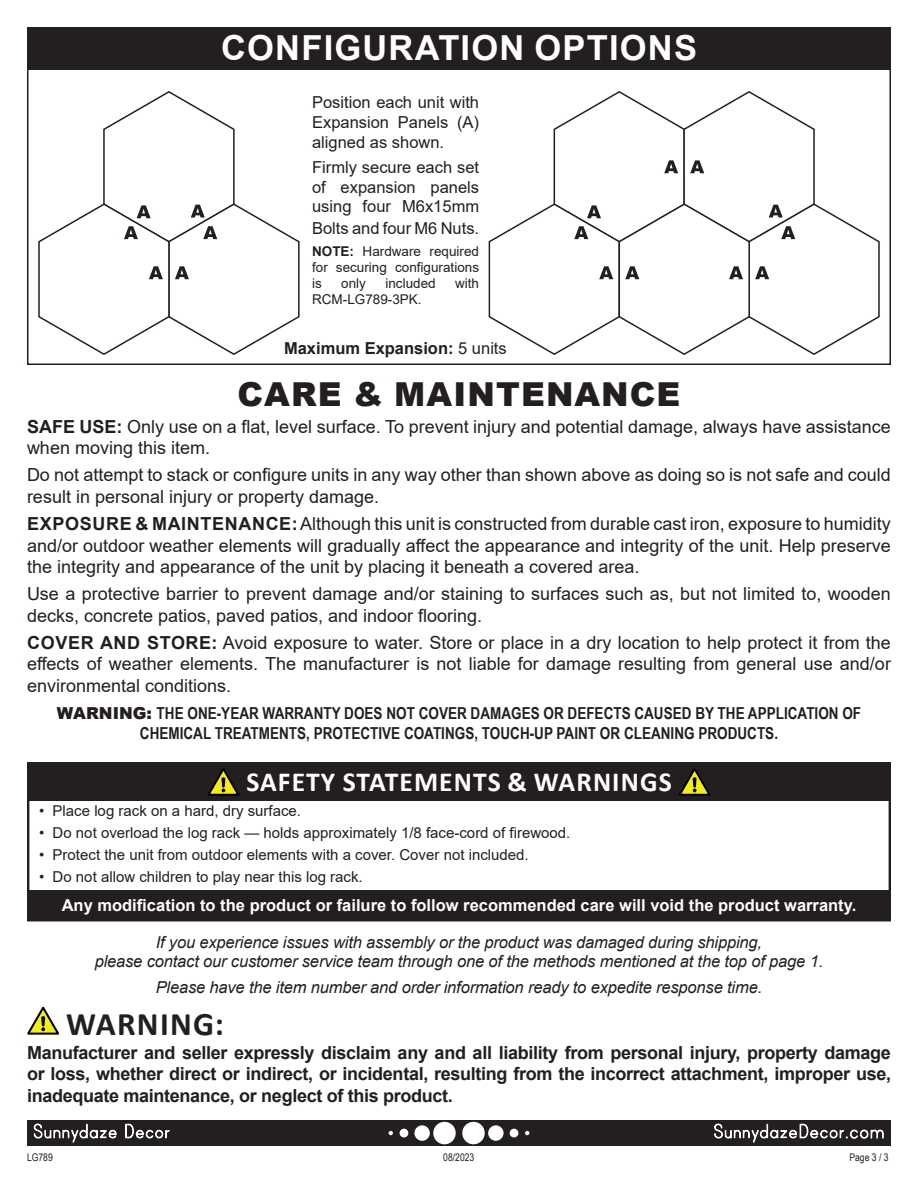
<style>
.page{position:relative;width:918px;height:1188px;background:#fff}
.page>*{position:absolute;margin:0;border:0;box-sizing:border-box;transform-origin:0 0}
.t1{font:700 34.5px "Arial";letter-spacing:.035em;color:#fff}
.t2{font:900 33px "Arial";letter-spacing:.035em;color:#231f20}
.t3{font:700 33px "Calibri";letter-spacing:.04em;color:#231f20}
.t4{font:700 27.6px "Calibri";letter-spacing:.04em;color:#fff}
.t5{font:18px/21.6px "Arial";color:#231f20}
.t6{font:700 18px/21.6px "Arial";letter-spacing:-.02em;color:#231f20;text-align:justify}
.t7{font:italic 16.5px/19.8px "Arial";letter-spacing:-.01em;color:#231f20;text-align:center}
.t8{font:700 16.5px/19.8px "Arial Narrow";color:#231f20;text-align:center}
.t9{font:16.5px/19.8px "Arial";color:#231f20;text-align:justify}
.t10{font:700 16.5px "Arial";color:#fff}
.t11{font:700 16.5px "Arial";color:#231f20}
.t12{font:15px "Arial";color:#231f20}
.t13{font:13.5px/16.2px "Arial";color:#231f20;text-align:justify}
.t14{font:10.5px "Arial Narrow";color:#231f20}
.s1{font-weight:700}
.s2{font-weight:400}
.s3{font-family:"Arial";font-weight:900}
</style>
<div class="page">
<div style="left:27px;top:1120px;width:864px;height:26px;background:#231f20"></div>
<div style="left:462px;top:1122px;width:23px;height:22px;background:#fff;border-radius:50%"></div>
<div style="left:488px;top:1125px;width:16px;height:16px;background:#fff;border-radius:50%"></div>
<div style="left:510px;top:1129px;width:8px;height:8px;background:#fff;border-radius:50%"></div>
<svg style="left:525px;top:1131px;width:4px;height:4px"></svg>
<div style="left:433px;top:1122px;width:23px;height:22px;background:#fff;border-radius:50%"></div>
<div style="left:414px;top:1125px;width:16px;height:16px;background:#fff;border-radius:50%"></div>
<div style="left:400px;top:1129px;width:8px;height:8px;background:#fff;border-radius:50%"></div>
<svg style="left:389px;top:1131px;width:4px;height:4px"></svg>
<svg style="left:34px;top:1123px;width:83px;height:20px"></svg>
<svg style="left:125px;top:1124px;width:45px;height:15px"></svg>
<svg style="left:714px;top:1123px;width:170px;height:20px"></svg>
<svg style="left:38px;top:91px;width:262px;height:264px"></svg>
<svg style="left:488px;top:91px;width:392px;height:264px"></svg>
<div style="left:27px;top:763px;width:864px;height:38px;background:#231f20"></div>
<svg style="left:207px;top:768px;width:32px;height:28px"></svg>
<svg style="left:679px;top:768px;width:32px;height:28px"></svg>
<div style="left:27px;top:890px;width:864px;height:31px;background:#231f20"></div>
<svg style="left:27px;top:1007px;width:32px;height:28px"></svg>
<div style="left:27px;top:27px;width:864px;height:43px;background:#231f20"></div>
<p class="t1" style="left:221px;top:23px;width:477px">CONFIGURATION OPTIONS</p>
<p class="t9" style="left:312px;top:92px;width:169px">Position each unit with Expansion Panels (A) aligned as shown.</p>
<p class="t9" style="left:312px;top:157px;width:169px">Firmly secure each set of expansion panels using four M6x15mm</p>
<p class="t9" style="left:312px;top:218px;width:169px">Bolts and four M6 Nuts.</p>
<p class="t13" style="left:312px;top:243px;width:169px"><span class="s1">NOTE:</span> Hardware required for securing configurations is</p>
<p class="t13" style="left:341px;top:275px;width:26px">only</p>
<p class="t13" style="left:385px;top:275px;width:52px">included</p>
<p class="t13" style="left:455px;top:275px;width:26px">with</p>
<p class="t13" style="left:312px;top:291px;width:111px">RCM-LG789-3PK.</p>
<p class="t11" style="left:284px;top:337px;width:224px">Maximum Expansion: <span class="s2">5 units</span></p>
<p class="t2" style="left:237px;top:370px;width:445px">CARE &amp; MAINTENANCE</p>
<p class="t5" style="left:27px;top:416px;width:865px"><span class="s1">SAFE USE:</span> Only use on a flat, level surface. To prevent injury and potential damage, always have assistance when moving this item.</p>
<p class="t5" style="left:27px;top:464px;width:865px">Do not attempt to stack or configure units in any way other than shown above as doing so is not safe and could result in personal injury or property damage.</p>
<p class="t5" style="left:27px;top:513px;width:865px;text-align:justify"><span class="s1">EXPOSURE &amp; MAINTENANCE:</span> Although this unit is constructed from durable cast iron, exposure to humidity and/or outdoor weather elements will gradually affect the appearance and integrity of the unit. Help preserve the integrity and appearance of the unit by placing it beneath a covered area.</p>
<p class="t5" style="left:27px;top:583px;width:865px">Use a protective barrier to prevent damage and/or staining to surfaces such as, but not limited to, wooden decks, concrete patios, paved patios, and indoor flooring.</p>
<p class="t5" style="left:27px;top:632px;width:865px;text-align:justify"><span class="s1">COVER AND STORE:</span> Avoid exposure to water. Store or place in a dry location to help protect it from the effects of weather elements. The manufacturer is not liable for damage resulting from general use and/or environmental conditions.</p>
<p class="t8" style="left:57px;top:703px;width:806px"><span class="s3">WARNING:</span> THE ONE-YEAR WARRANTY DOES NOT COVER DAMAGES OR DEFECTS CAUSED BY THE APPLICATION OF<br>CHEMICAL TREATMENTS, PROTECTIVE COATINGS, TOUCH-UP PAINT OR CLEANING PRODUCTS.</p>
<p class="t4" style="left:246px;top:763px;width:427px">SAFETY STATEMENTS &amp; WARNINGS</p>
<p class="t12" style="left:39px;top:800px;width:263px">• Place log rack on a hard, dry surface.</p>
<p class="t12" style="left:39px;top:823px;width:533px">• Do not overload the log rack — holds approximately 1/8 face-cord of firewood.</p>
<p class="t12" style="left:39px;top:845px;width:491px">• Protect the unit from outdoor elements with a cover. Cover not included.</p>
<p class="t12" style="left:39px;top:867px;width:325px">• Do not allow children to play near this log rack.</p>
<p class="t10" style="left:62px;top:894px;width:796px">Any modification to the product or failure to follow recommended care will void the product warranty.</p>
<p class="t7" style="left:95px;top:932px;width:730px">If you experience issues with assembly or the product was damaged during shipping,<br>please contact our customer service team through one of the methods mentioned at the top of page 1.</p>
<p class="t7" style="left:156px;top:977px;width:608px">Please have the item number and order information ready to expedite response time.</p>
<p class="t3" style="left:66px;top:1000px;width:159px">WARNING:</p>
<p class="t6" style="left:27px;top:1042px;width:866px">Manufacturer and seller expressly disclaim any and all liability from personal injury, property damage or loss, whether direct or indirect, or incidental, resulting from the incorrect attachment, improper use, inadequate maintenance, or neglect of this product.</p>
<p class="t14" style="left:27px;top:1150px;width:27px">LG789</p>
<p class="t14" style="left:443px;top:1150px;width:33px">08/2023</p>
<p class="t14" style="left:849px;top:1150px;width:41px">Page 3 / 3</p>
</div>
